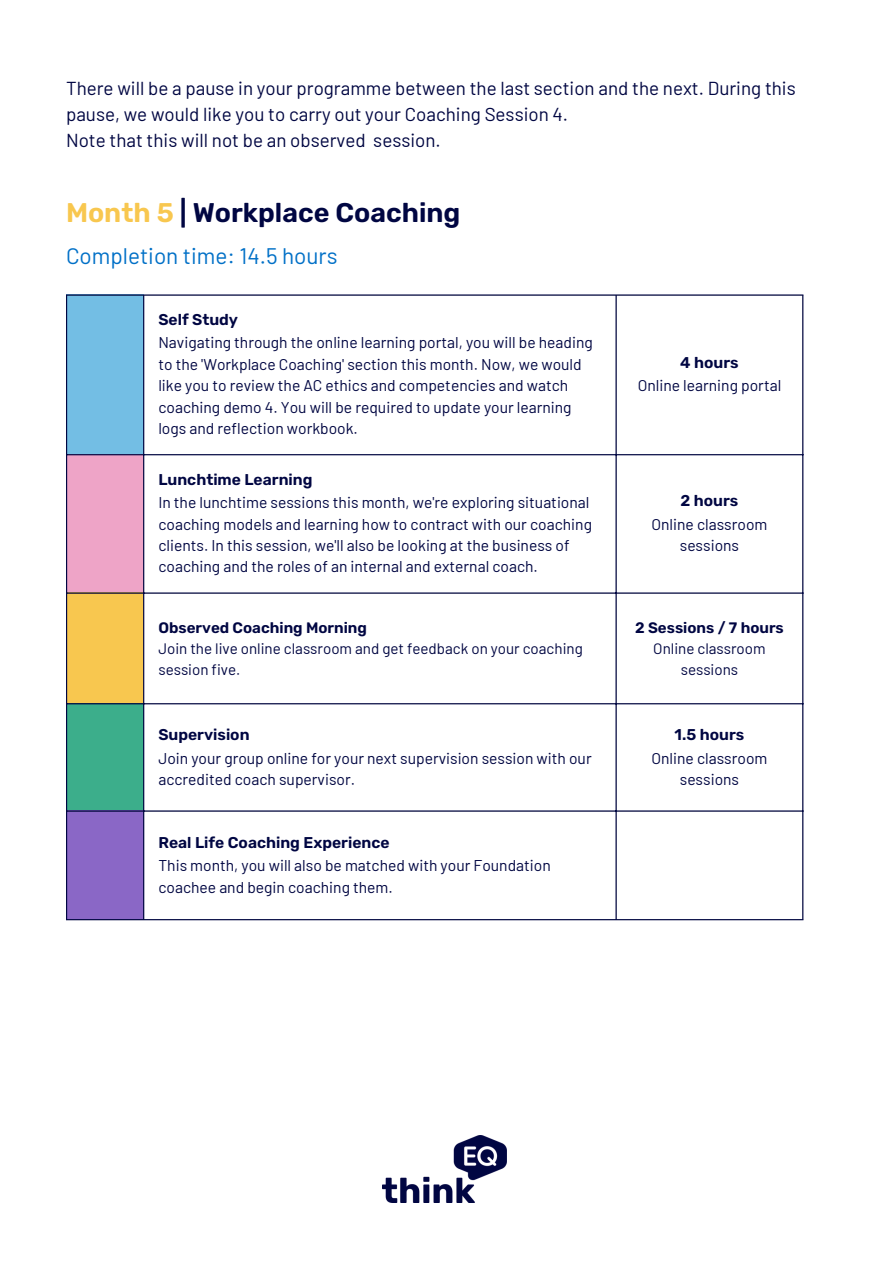
<style>
.page{position:relative;width:893px;height:1264px;background:#fff}
.page>*{position:absolute;margin:0;border:0;box-sizing:border-box;transform-origin:0 0}
.t1{font:600 27px "Rubik";color:#000642}
.t2{font:22.5px "Barlow";color:#0070c7}
.t3{font:18.75px/25.8px "Barlow";color:#000642}
.t4{font:15.6px/21.3px "Barlow";color:#000642}
.t5{font:600 15.6px "Rubik";color:#000642}
.t6{font:15.15px/20.2px "Barlow";color:#000642}
.t7{font:600 15.15px "Rubik";color:#000642}
.s1{color:#f8c74f}
</style>
<div class="page">
<div style="left:66px;top:295px;width:78px;height:160px;background:#73bee4"></div>
<div style="left:66px;top:454px;width:78px;height:139px;background:#eea4c7"></div>
<div style="left:66px;top:592px;width:78px;height:112px;background:#f8c74f"></div>
<div style="left:66px;top:703px;width:78px;height:108px;background:#3cae8b"></div>
<div style="left:66px;top:810px;width:78px;height:110px;background:#8a67c6"></div>
<hr style="left:66px;top:295px;width:1px;height:624px;background:#000642">
<hr style="left:143px;top:295px;width:1px;height:624px;background:#000642">
<hr style="left:615px;top:295px;width:1px;height:624px;background:#000642">
<hr style="left:802px;top:295px;width:1px;height:624px;background:#000642">
<hr style="left:66px;top:294px;width:737px;height:1px;background:#000642">
<hr style="left:66px;top:454px;width:737px;height:1px;background:#000642">
<hr style="left:66px;top:592px;width:737px;height:1px;background:#000642">
<hr style="left:66px;top:703px;width:737px;height:1px;background:#000642">
<hr style="left:66px;top:810px;width:737px;height:1px;background:#000642">
<hr style="left:66px;top:919px;width:737px;height:1px;background:#000642">
<img style="left:382px;top:1135px;width:124px;height:67px">
<p class="t3" style="left:66px;top:75px;width:731px">There will be a pause in your programme between the last section and the next. During this pause, we would like you to carry out your Coaching Session 4.</p>
<p class="t3" style="left:66px;top:126px;width:376px">Note that this will not be an observed session.</p>
<p class="t1" style="left:66px;top:197px;width:396px"><span class="s1">Month 5</span> | Workplace Coaching</p>
<p class="t2" style="left:66px;top:241px;width:273px">Completion time: 14.5 hours</p>
<p class="t5" style="left:158px;top:310px;width:81px">Self Study</p>
<p class="t4" style="left:158px;top:331px;width:436px">Navigating through the online learning portal, you will be heading to the 'Workplace Coaching' section this month. Now, we would like you to review the AC ethics and competencies and watch coaching demo 4. You will be required to update your learning logs and reflection workbook.</p>
<p class="t5" style="left:680px;top:353px;width:60px">4 hours</p>
<p class="t4" style="left:637px;top:374px;width:145px">Online learning portal</p>
<p class="t5" style="left:158px;top:470px;width:156px">Lunchtime Learning</p>
<p class="t4" style="left:158px;top:491px;width:435px">In the lunchtime sessions this month, we're exploring situational coaching models and learning how to contract with our coaching clients. In this session, we'll also be looking at the business of coaching and the roles of an internal and external coach.</p>
<p class="t5" style="left:680px;top:491px;width:59px">2 hours</p>
<p class="t4" style="left:651px;top:512px;width:117px;text-align:center">Online classroom sessions</p>
<p class="t7" style="left:158px;top:619px;width:210px">Observed Coaching Morning</p>
<p class="t6" style="left:158px;top:638px;width:426px">Join the live online classroom and get feedback on your coaching session five.</p>
<p class="t5" style="left:158px;top:725px;width:93px">Supervision</p>
<p class="t4" style="left:158px;top:747px;width:435px">Join your group online for your next supervision session with our accredited coach supervisor.</p>
<p class="t5" style="left:158px;top:833px;width:233px">Real Life Coaching Experience</p>
<p class="t4" style="left:158px;top:854px;width:394px">This month, you will also be matched with your Foundation coachee and begin coaching them.</p>
<p class="t7" style="left:635px;top:619px;width:150px">2 Sessions / 7 hours</p>
<p class="t6" style="left:653px;top:638px;width:114px;text-align:center">Online classroom sessions</p>
<p class="t5" style="left:674px;top:725px;width:71px">1.5 hours</p>
<p class="t4" style="left:651px;top:747px;width:117px;text-align:center">Online classroom sessions</p>
</div>
